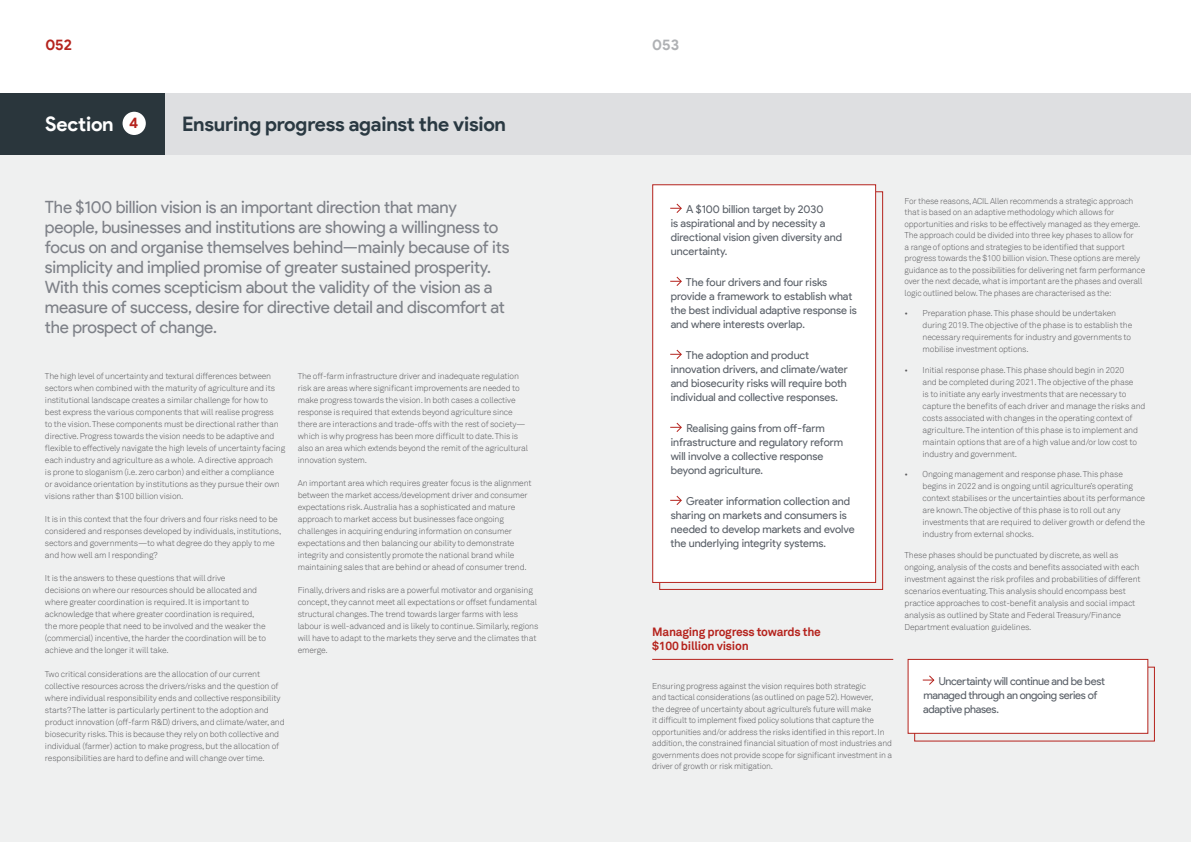
<style>
.page{position:relative;width:1191px;height:842px;background:#fff}
.page>*{position:absolute;margin:0;border:0;box-sizing:border-box;transform-origin:0 0}
.t1{font:700 20px "Product Sans";letter-spacing:-.01em;color:#2a3942}
.t2{font:700 20px "Product Sans";letter-spacing:-.01em;color:#fff}
.t3{font:17px/20px "Product Sans";letter-spacing:-.01em;color:#7e8188}
.Sub-Sub_Head{font:700 15px "Product Sans";color:#b5231d}
.t4{font:700 15px "Product Sans";color:#afb1b4}
.Sub-head_1{font:700 12px/14px "Akkurat TT";letter-spacing:-.02em;color:#b5231d}
.Sub-Sub_Head-2{font:11px/14px "Product Sans";letter-spacing:-.005em;color:#5a6068}
.Sub-Sub_Head-3{font:11px/14px "Product Sans";letter-spacing:-.025em;color:#5a6068}
.Body{font:300 8.5px/12px "Akkurat TT";letter-spacing:-.02em;color:#565659}
.Bullets_LS{font:300 8.5px/12px "Akkurat TT";letter-spacing:-.02em;color:#565659}
.Sub-Sub_Head-4{font:300 8.5px/11.5px "Akkurat TT";letter-spacing:-.02em;color:#565659}
</style>
<div class="page">
<div style="left:0;top:154px;width:1191px;height:688px;background:#eff0f0"></div>
<div style="left:652px;top:185px;width:223px;height:397px;background:#fff"></div>
<svg style="left:670px;top:203px;width:12px;height:10px"></svg>
<svg style="left:670px;top:276px;width:12px;height:10px"></svg>
<svg style="left:670px;top:349px;width:12px;height:10px"></svg>
<svg style="left:670px;top:422px;width:12px;height:10px"></svg>
<svg style="left:670px;top:495px;width:12px;height:10px"></svg>
<div style="left:652px;top:184px;width:224px;height:399px;border:1px solid #b5231d"></div>
<hr style="left:652px;top:659px;width:241px;height:1px;background:#b5231d">
<div style="left:908px;top:659px;width:239px;height:74px;background:#fff"></div>
<svg style="left:922px;top:675px;width:12px;height:10px"></svg>
<div style="left:907px;top:659px;width:241px;height:75px;border:1px solid #b5231d"></div>
<div style="left:163px;top:93px;width:1028px;height:62px;background:#dedfe1"></div>
<div style="left:0;top:93px;width:164px;height:62px;background:#2a363c"></div>
<div style="left:123px;top:112px;width:23px;height:23px;background:#fff;border-radius:50%"></div>
<h3 class="Sub-Sub_Head" style="left:45px;top:36px;width:28px">052</h3>
<h3 class="t4" style="left:652px;top:36px;width:28px">053</h3>
<p class="t2" style="left:45px;top:112px;width:70px">Section</p>
<p class="Sub-Sub_Head" style="left:129px;top:114px;width:11px">4</p>
<p class="t1" style="left:182px;top:112px;width:325px">Ensuring progress against the vision</p>
<p class="t3" style="left:45px;top:198px;width:466px">The $100 billion vision is an important direction that many people, businesses and institutions are showing a willingness to focus on and organise themselves behind—mainly because of its simplicity and implied promise of greater sustained prosperity.<br>With this comes scepticism about the validity of the vision as a measure of success, desire for directive detail and discomfort at the prospect of change.</p>
<p class="Body" style="left:45px;top:370px;width:242px">The high level of uncertainty and textural differences between sectors when combined with the maturity of agriculture and its institutional landscape creates a similar challenge for how to best express the various components that will realise progress<br>to the vision. These components must be directional rather than directive. Progress towards the vision needs to be adaptive and flexible to effectively navigate the high levels of uncertainty facing each industry and agriculture as a whole. A directive approach<br>is prone to sloganism (i.e. zero carbon) and either a compliance<br>or avoidance orientation by institutions as they pursue their own visions rather than $100 billion vision.</p>
<p class="Body" style="left:45px;top:513px;width:238px">It is in this context that the four drivers and four risks need to be considered and responses developed by individuals, institutions, sectors and governments—to what degree do they apply to me and how well am I responding?</p>
<p class="Body" style="left:45px;top:572px;width:223px">It is the answers to these questions that will drive<br>decisions on where our resources should be allocated and where greater coordination is required. It is important to acknowledge that where greater coordination is required, the more people that need to be involved and the weaker the (commercial) incentive, the harder the coordination will be to achieve and the longer it will take.</p>
<p class="Body" style="left:45px;top:668px;width:241px">Two critical considerations are the allocation of our current collective resources across the drivers/risks and the question of where individual responsibility ends and collective responsibility starts? The latter is particularly pertinent to the adoption and product innovation (off-farm R&amp;D) drivers, and climate/water, and biosecurity risks. This is because they rely on both collective and individual (farmer) action to make progress, but the allocation of responsibilities are hard to define and will change over time.</p>
<p class="Body" style="left:298px;top:370px;width:232px">The off-farm infrastructure driver and inadequate regulation risk are areas where significant improvements are needed to make progress towards the vision. In both cases a collective response is required that extends beyond agriculture since there are interactions and trade-offs with the rest of society— which is why progress has been more difficult to date. This is also an area which extends beyond the remit of the agricultural innovation system.</p>
<p class="Body" style="left:298px;top:477px;width:235px">An important area which requires greater focus is the alignment between the market access/development driver and consumer expectations risk. Australia has a sophisticated and mature approach to market access but businesses face ongoing challenges in acquiring enduring information on consumer expectations and then balancing our ability to demonstrate integrity and consistently promote the national brand while maintaining sales that are behind or ahead of consumer trend.</p>
<p class="Body" style="left:298px;top:584px;width:242px">Finally, drivers and risks are a powerful motivator and organising concept, they cannot meet all expectations or offset fundamental structural changes. The trend towards larger farms with less labour is well-advanced and is likely to continue. Similarly, regions will have to adapt to the markets they serve and the climates that emerge.</p>
<p class="Sub-Sub_Head-2" style="left:670px;top:202px;width:173px;text-indent:15px">A $100 billion target by 2030<br>is aspirational and by necessity a directional vision given diversity and uncertainty.</p>
<p class="Sub-Sub_Head-2" style="left:670px;top:275px;width:188px;text-indent:15px">The four drivers and four risks provide a framework to establish what the best individual adaptive response is and where interests overlap.</p>
<p class="Sub-Sub_Head-2" style="left:670px;top:348px;width:178px;text-indent:15px">The adoption and product innovation drivers, and climate/water and biosecurity risks will require both individual and collective responses.</p>
<p class="Sub-Sub_Head-2" style="left:670px;top:421px;width:174px;text-indent:16px">Realising gains from off-farm infrastructure and regulatory reform will involve a collective response beyond agriculture.</p>
<p class="Sub-Sub_Head-2" style="left:670px;top:494px;width:186px;text-indent:16px">Greater information collection and sharing on markets and consumers is needed to develop markets and evolve the underlying integrity systems.</p>
<p class="Sub-head_1" style="left:652px;top:625px;width:170px">Managing progress towards the $100 billion vision</p>
<p class="Sub-Sub_Head-4" style="left:652px;top:680px;width:242px">Ensuring progress against the vision requires both strategic<br>and tactical considerations (as outlined on page 52). However,<br>the degree of uncertainty about agriculture’s future will make<br>it difficult to implement fixed policy solutions that capture the opportunities and/or address the risks identified in this report. In addition, the constrained financial situation of most industries and governments does not provide scope for significant investment in a driver of growth or risk mitigation.</p>
<p class="Sub-Sub_Head-4" style="left:904px;top:195px;width:242px">For these reasons, ACIL Allen recommends a strategic approach that is based on an adaptive methodology which allows for opportunities and risks to be effectively managed as they emerge.<br>The approach could be divided into three key phases to allow for<br>a range of options and strategies to be identified that support progress towards the $100 billion vision. These options are merely guidance as to the possibilities for delivering net farm performance over the next decade, what is important are the phases and overall logic outlined below. The phases are characterised as the:</p>
<p class="Bullets_LS" style="left:922px;top:307px;width:211px;text-indent:-18px">• Preparation phase. This phase should be undertaken during 2019. The objective of the phase is to establish the necessary requirements for industry and governments to mobilise investment options.</p>
<p class="Bullets_LS" style="left:922px;top:364px;width:224px;text-indent:-18px">• Initial response phase. This phase should begin in 2020<br>and be completed during 2021. The objective of the phase<br>is to initiate any early investments that are necessary to capture the benefits of each driver and manage the risks and costs associated with changes in the operating context of agriculture. The intention of this phase is to implement and maintain options that are of a high value and/or low cost to industry and government.</p>
<p class="Bullets_LS" style="left:922px;top:468px;width:224px;text-indent:-18px">• Ongoing management and response phase. This phase begins in 2022 and is ongoing until agriculture’s operating context stabilises or the uncertainties about its performance are known. The objective of this phase is to roll out any investments that are required to deliver growth or defend the industry from external shocks.</p>
<p class="Bullets_LS" style="left:904px;top:549px;width:237px">These phases should be punctuated by discrete, as well as ongoing, analysis of the costs and benefits associated with each investment against the risk profiles and probabilities of different scenarios eventuating. This analysis should encompass best practice approaches to cost-benefit analysis and social impact analysis as outlined by State and Federal Treasury/Finance Department evaluation guidelines.</p>
<p class="Sub-Sub_Head-3" style="left:923px;top:674px;width:183px;text-indent:15px">Uncertainty will continue and be best managed through an ongoing series of adaptive phases.</p>
</div>
